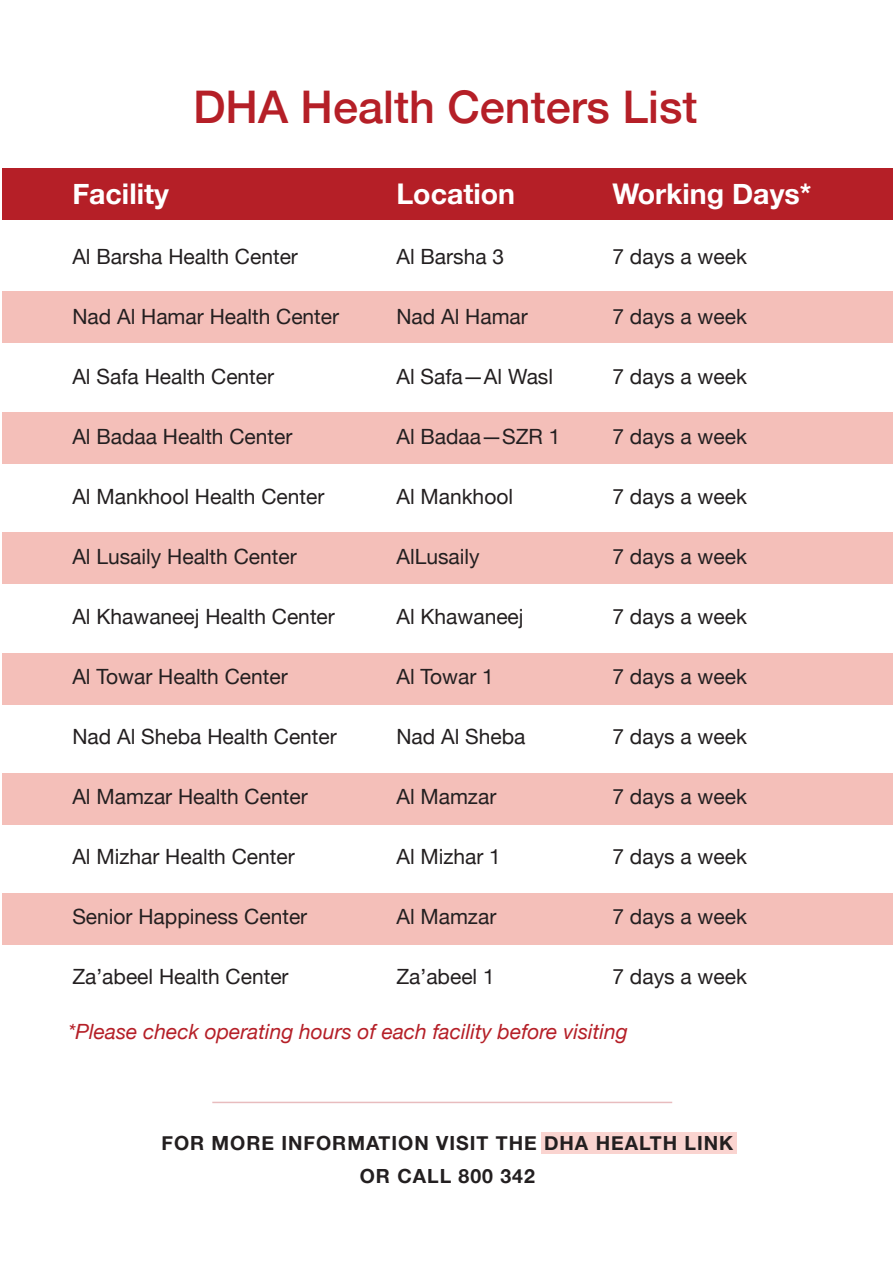
<style>
.page{position:relative;width:893px;height:1263px;background:#fff}
.page>*{position:absolute;margin:0;border:0;box-sizing:border-box;transform-origin:0 0}
.t1{font:500 45px "Helvetica Neue";color:#b51f27}
.t2{font:700 28.5px "Helvetica Neue";color:#fff}
.t3{font:21px "Helvetica Neue";color:#231f20}
.t4{font:italic 21px "Helvetica Neue";color:#b51f27}
.t5{font:700 19.5px/33px "Helvetica Neue";letter-spacing:.05em;color:#231f20;text-align:center}
</style>
<div class="page">
<div style="left:541px;top:1133px;width:196px;height:21px;background:#fad4d0"></div>
<div style="left:2px;top:168px;width:890px;height:52px;background:#b51f27"></div>
<div style="left:2px;top:291px;width:890px;height:52px;background:#f4bfb9"></div>
<div style="left:2px;top:412px;width:890px;height:51px;background:#f4bfb9"></div>
<div style="left:2px;top:532px;width:890px;height:52px;background:#f4bfb9"></div>
<div style="left:2px;top:653px;width:890px;height:51px;background:#f4bfb9"></div>
<div style="left:2px;top:773px;width:890px;height:52px;background:#f4bfb9"></div>
<div style="left:2px;top:893px;width:890px;height:52px;background:#f4bfb9"></div>
<hr style="left:212px;top:1102px;width:460px;height:1px;background:#b51f27">
<h1 class="t1" style="left:193px;top:71px;width:506px">DHA Health Centers List</h1>
<h2 class="t2" style="left:72px;top:172px;width:98px">Facility</h2>
<h2 class="t2" style="left:396px;top:172px;width:120px">Location</h2>
<h2 class="t2" style="left:612px;top:172px;width:200px">Working Days*</h2>
<p class="t3" style="left:72px;top:242px;width:227px">Al Barsha Health Center</p>
<p class="t3" style="left:396px;top:242px;width:109px">Al Barsha 3</p>
<p class="t3" style="left:612px;top:242px;width:136px">7 days a week</p>
<p class="t3" style="left:72px;top:302px;width:268px">Nad Al Hamar Health Center</p>
<p class="t3" style="left:396px;top:302px;width:133px">Nad Al Hamar</p>
<p class="t3" style="left:612px;top:302px;width:136px">7 days a week</p>
<p class="t3" style="left:72px;top:362px;width:203px">Al Safa Health Center</p>
<p class="t3" style="left:396px;top:362px;width:158px">Al Safa—Al Wasl</p>
<p class="t3" style="left:612px;top:362px;width:136px">7 days a week</p>
<p class="t3" style="left:72px;top:422px;width:222px">Al Badaa Health Center</p>
<p class="t3" style="left:396px;top:422px;width:166px">Al Badaa—SZR 1</p>
<p class="t3" style="left:612px;top:422px;width:136px">7 days a week</p>
<p class="t3" style="left:72px;top:482px;width:254px">Al Mankhool Health Center</p>
<p class="t3" style="left:396px;top:482px;width:118px">Al Mankhool</p>
<p class="t3" style="left:612px;top:482px;width:136px">7 days a week</p>
<p class="t3" style="left:72px;top:542px;width:226px">Al Lusaily Health Center</p>
<p class="t3" style="left:396px;top:542px;width:85px">AlLusaily</p>
<p class="t3" style="left:612px;top:542px;width:136px">7 days a week</p>
<p class="t3" style="left:72px;top:602px;width:264px">Al Khawaneej Health Center</p>
<p class="t3" style="left:396px;top:602px;width:129px">Al Khawaneej</p>
<p class="t3" style="left:612px;top:602px;width:136px">7 days a week</p>
<p class="t3" style="left:72px;top:662px;width:217px">Al Towar Health Center</p>
<p class="t3" style="left:396px;top:662px;width:99px">Al Towar 1</p>
<p class="t3" style="left:612px;top:662px;width:136px">7 days a week</p>
<p class="t3" style="left:72px;top:722px;width:266px">Nad Al Sheba Health Center</p>
<p class="t3" style="left:396px;top:722px;width:131px">Nad Al Sheba</p>
<p class="t3" style="left:612px;top:722px;width:136px">7 days a week</p>
<p class="t3" style="left:72px;top:782px;width:237px">Al Mamzar Health Center</p>
<p class="t3" style="left:396px;top:782px;width:101px">Al Mamzar</p>
<p class="t3" style="left:612px;top:782px;width:136px">7 days a week</p>
<p class="t3" style="left:72px;top:842px;width:224px">Al Mizhar Health Center</p>
<p class="t3" style="left:396px;top:842px;width:106px">Al Mizhar 1</p>
<p class="t3" style="left:612px;top:842px;width:136px">7 days a week</p>
<p class="t3" style="left:72px;top:902px;width:236px">Senior Happiness Center</p>
<p class="t3" style="left:396px;top:902px;width:101px">Al Mamzar</p>
<p class="t3" style="left:612px;top:902px;width:136px">7 days a week</p>
<p class="t3" style="left:72px;top:962px;width:218px">Za’abeel Health Center</p>
<p class="t3" style="left:396px;top:962px;width:100px">Za’abeel 1</p>
<p class="t3" style="left:612px;top:962px;width:136px">7 days a week</p>
<p class="t4" style="left:68px;top:1017px;width:561px">*Please check operating hours of each facility before visiting</p>
<p class="t5" style="left:161px;top:1127px;width:573px">FOR MORE INFORMATION VISIT THE DHA HEALTH LINK<br>OR CALL 800 342</p>
</div>
